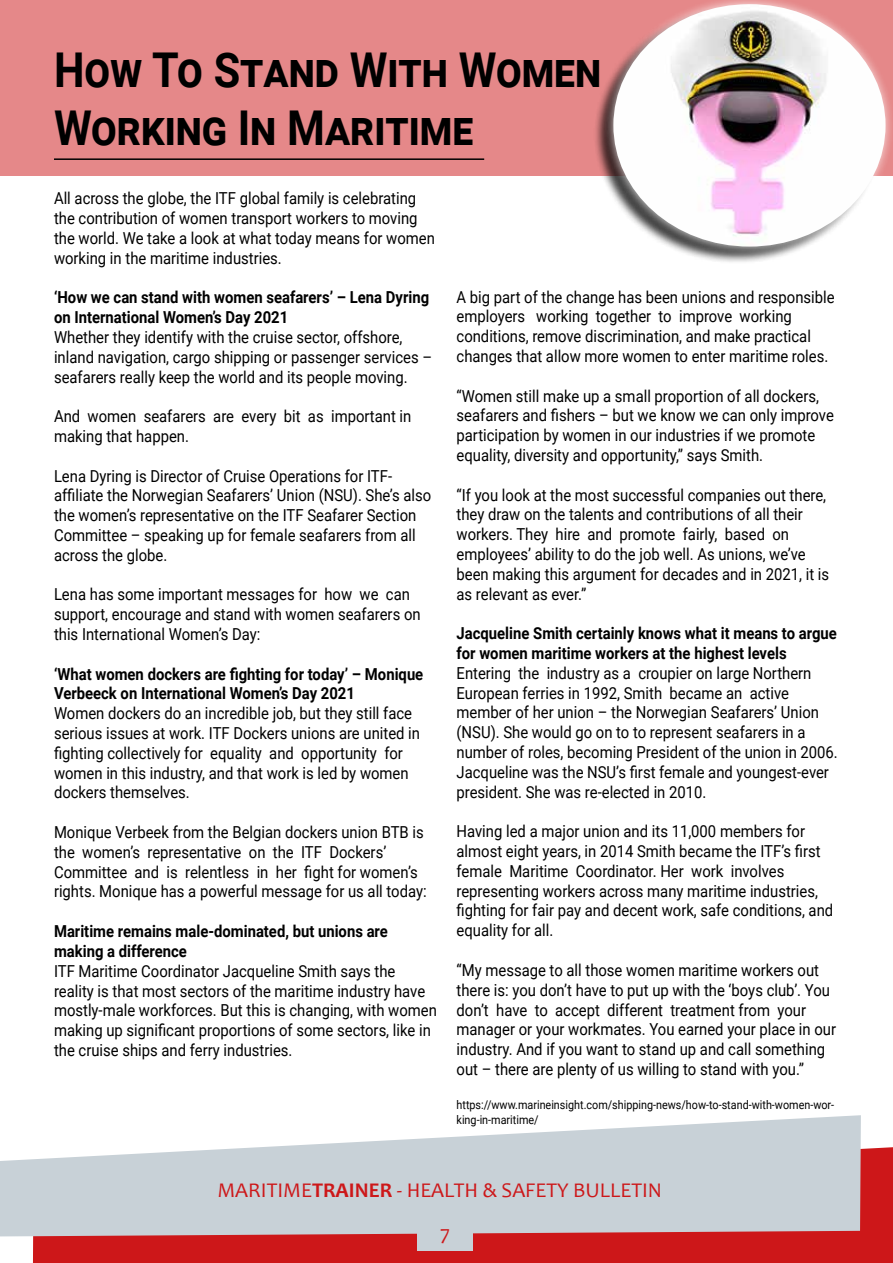
<style>
.page{position:relative;width:893px;height:1263px;background:#fff}
.page>*{position:absolute;margin:0;border:0;box-sizing:border-box;transform-origin:0 0}
.t1{font:700 48px/57.6px "Roboto";color:#000;scale:.9 1}
.t2{font:21px/42.9px "Candara";color:#cd1719;text-align:center}
.t3{font:16.5px/19.8px "Roboto";color:#000;scale:.9 1}
.t4{font:700 16.5px/19.8px "Roboto";color:#000;scale:.9 1}
.t5{font:12px/14.4px "Roboto";color:#000;scale:.9 1}
.s1{font-weight:700}
</style>
<div class="page">
<div style="left:33px;top:1147px;width:860px;height:116px;background:#cd1719"></div>
<svg style="left:0;top:1115px;width:861px;height:121px;fill:#c8d1d7"></svg>
<div style="left:417px;top:1213px;width:56px;height:37px;background:#c8d1d7"></div>
<div style="left:0;top:0;width:893px;height:175px;background:#e58889"></div>
<hr style="left:54px;top:158px;width:430px;height:2px;background:#000">
<div style="left:593px;top:5px;width:289px;height:259px;background:#000;opacity:.75"></div>
<div style="left:604px;top:0;width:289px;height:256px;background:#fff;opacity:.75"></div>
<img style="left:613px;top:4px;width:272px;height:243px">
<h1 class="t1" style="left:54px;top:39px;width:609px">How To Stand With Women<br>Working In Maritime</h1>
<p class="t3" style="left:54px;top:188px;width:425px">All across the globe, the ITF global family is celebrating the contribution of women transport workers to moving the world. We take a look at what today means for women working in the maritime industries.</p>
<p class="t4" style="left:54px;top:287px;width:418px">‘How we can stand with women seafarers’ – Lena Dyring on International Women’s Day 2021</p>
<p class="t3" style="left:54px;top:327px;width:422px">Whether they identify with the cruise sector, offshore, inland navigation, cargo shipping or passenger services – seafarers really keep the world and its people moving.</p>
<p class="t3" style="left:54px;top:406px;width:399px">And women seafarers are every bit as important in making that happen.</p>
<p class="t3" style="left:54px;top:465px;width:421px">Lena Dyring is Director of Cruise Operations for ITF&shy;affiliate the Norwegian Seafarers’ Union (NSU). She’s also the women’s representative on the ITF Seafarer Section Committee – speaking up for female seafarers from all across the globe.</p>
<p class="t3" style="left:54px;top:584px;width:409px">Lena has some important messages for how we can support, encourage and stand with women seafarers on this International Women’s Day:</p>
<p class="t4" style="left:54px;top:663px;width:412px">‘What women dockers are fighting for today’ – Monique<br>Verbeeck on International Women’s Day 2021</p>
<p class="t3" style="left:54px;top:703px;width:408px">Women dockers do an incredible job, but they still face serious issues at work. ITF Dockers unions are united in fighting collectively for equality and opportunity for women in this industry, and that work is led by women dockers themselves.</p>
<p class="t3" style="left:54px;top:822px;width:416px">Monique Verbeek from the Belgian dockers union BTB is the women’s representative on the ITF Dockers’ Committee and is relentless in her fight for women’s rights. Monique has a powerful message for us all today:</p>
<p class="t4" style="left:54px;top:921px;width:373px">Maritime remains male-dominated, but unions are making a difference</p>
<p class="t3" style="left:54px;top:960px;width:427px">ITF Maritime Coordinator Jacqueline Smith says the reality is that most sectors of the maritime industry have mostly-male workforces. But this is changing, with women making up significant proportions of some sectors, like in the cruise ships and ferry industries.</p>
<p class="t3" style="left:457px;top:286px;width:422px">A big part of the change has been unions and responsible employers working together to improve working conditions, remove discrimination, and make practical changes that allow more women to enter maritime roles.</p>
<p class="t3" style="left:457px;top:385px;width:421px">“Women still make up a small proportion of all dockers, seafarers and fishers – but we know we can only improve participation by women in our industries if we promote equality, diversity and opportunity,” says Smith.</p>
<p class="t3" style="left:457px;top:484px;width:416px">“If you look at the most successful companies out there, they draw on the talents and contributions of all their workers. They hire and promote fairly, based on employees’ ability to do the job well. As unions, we’ve been making this argument for decades and in 2021, it is as relevant as ever.”</p>
<p class="t4" style="left:457px;top:623px;width:424px">Jacqueline Smith certainly knows what it means to argue for women maritime workers at the highest levels</p>
<p class="t3" style="left:457px;top:662px;width:425px">Entering the industry as a croupier on large Northern European ferries in 1992, Smith became an active member of her union – the Norwegian Seafarers’ Union (NSU). She would go on to to represent seafarers in a number of roles, becoming President of the union in 2006.<br>Jacqueline was the NSU’s first female and youngest-ever president. She was re-elected in 2010.</p>
<p class="t3" style="left:457px;top:821px;width:420px">Having led a major union and its 11,000 members for almost eight years, in 2014 Smith became the ITF’s first female Maritime Coordinator. Her work involves representing workers across many maritime industries, fighting for fair pay and decent work, safe conditions, and equality for all.</p>
<p class="t3" style="left:457px;top:959px;width:423px">“My message to all those women maritime workers out there is: you don’t have to put up with the ‘boys club’. You don’t have to accept different treatment from your manager or your workmates. You earned your place in our industry. And if you want to stand up and call something out – there are plenty of us willing to stand with you.”</p>
<p class="t5" style="left:457px;top:1097px;width:421px">https://www.marineinsight.com/shipping-news/how-to-stand-with-women-wor&shy;king-in-maritime/</p>
<p class="t2" style="left:217px;top:1168px;width:446px">MARITIME<span class="s1">TRAINER</span> - HEALTH &amp; SAFETY BULLETIN<br>7</p>
</div>
